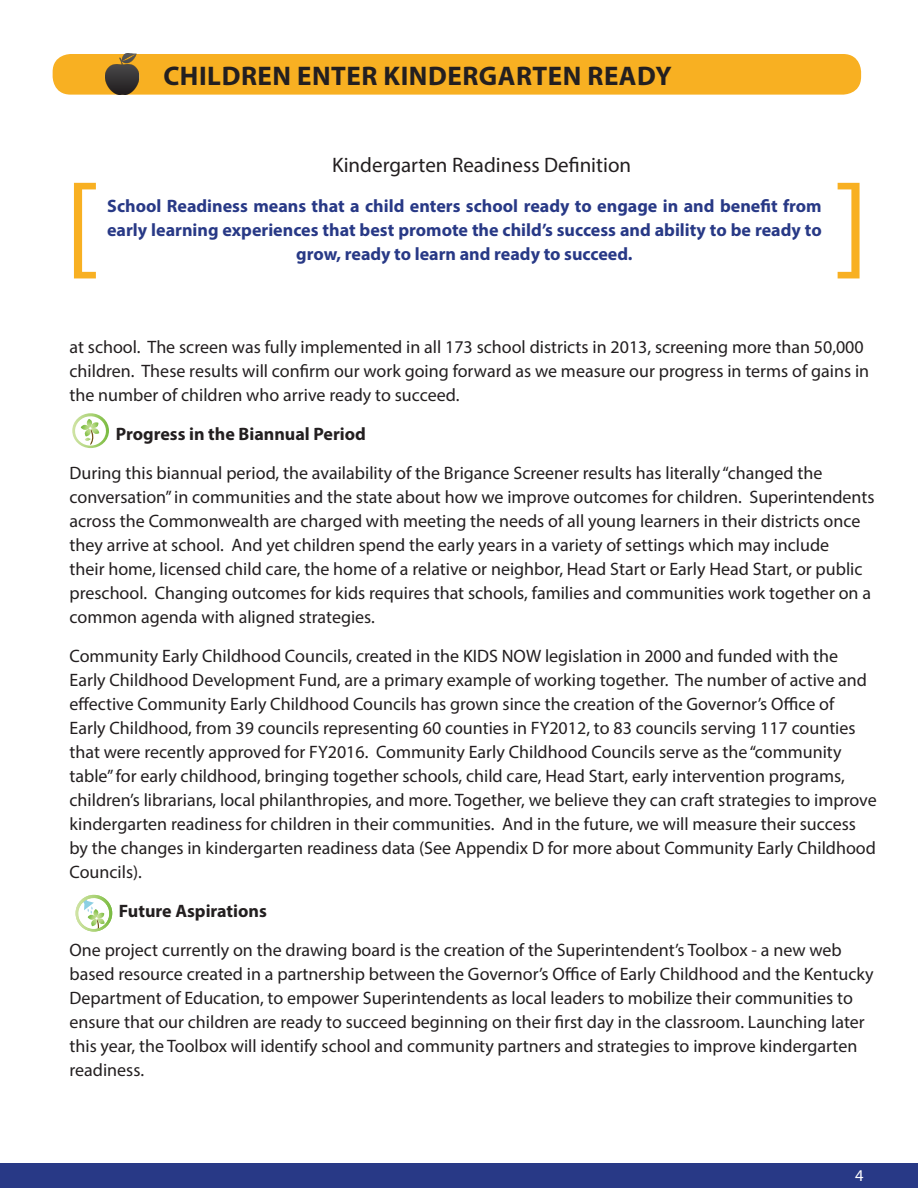
<style>
.page{position:relative;width:918px;height:1188px;background:#fff}
.page>*{position:absolute;margin:0;border:0;box-sizing:border-box;transform-origin:0 0}
.t1{font:120px "Myriad Pro";color:#f8b022}
.t2{font:700 27px "Myriad Pro";letter-spacing:.02em;color:#231f20}
.t3{font:21px "Myriad Pro";color:#231f20}
.t4{font:18px/24px "Myriad Pro";color:#231f20}
.t5{font:700 18px/24px "Myriad Pro";color:#283986}
.t6{font:700 18px "Myriad Pro";color:#231f20}
.t7{font:16.5px "Myriad Pro";color:#fff}
</style>
<div class="page">
<div style="left:0;top:1163px;width:918px;height:25px;background:#283986"></div>
<div style="left:53px;top:54px;width:808px;height:41px;background:#f8b022;border-radius:18px"></div>
<img style="left:102px;top:54px;width:40px;height:41px">
<svg style="left:72px;top:413px;width:37px;height:35px"></svg>
<svg style="left:76px;top:895px;width:36px;height:37px"></svg>
<p class="t2" style="left:163px;top:58px;width:510px">CHILDREN ENTER KINDERGARTEN READY</p>
<p class="t1" style="left:64px;top:151px;width:36px">[</p>
<p class="t3" style="left:332px;top:152px;width:301px">Kindergarten Readiness Definition</p>
<p class="t5" style="left:107px;top:194px;width:716px">School Readiness means that a child enters school ready to engage in and benefit from early learning experiences that best promote the child’s success and ability to be ready to</p>
<p class="t5" style="left:296px;top:242px;width:338px">grow, ready to learn and ready to succeed.</p>
<p class="t4" style="left:70px;top:335px;width:801px">at school. The screen was fully implemented in all 173 school districts in 2013, screening more than 50,000 children. These results will confirm our work going forward as we measure our progress in terms of gains in the number of children who arrive ready to succeed.</p>
<p class="t6" style="left:116px;top:422px;width:252px">Progress in the Biannual Period</p>
<p class="t4" style="left:70px;top:461px;width:807px">During this biannual period, the availability of the Brigance Screener results has literally “changed the conversation” in communities and the state about how we improve outcomes for children. Superintendents across the Commonwealth are charged with meeting the needs of all young learners in their districts once they arrive at school. And yet children spend the early years in a variety of settings which may include<br>their home, licensed child care, the home of a relative or neighbor, Head Start or Early Head Start, or public preschool. Changing outcomes for kids requires that schools, families and communities work together on a common agenda with aligned strategies.</p>
<p class="t4" style="left:70px;top:644px;width:809px">Community Early Childhood Councils, created in the KIDS NOW legislation in 2000 and funded with the Early Childhood Development Fund, are a primary example of working together. The number of active and effective Community Early Childhood Councils has grown since the creation of the Governor’s Office of<br>Early Childhood, from 39 councils representing 60 counties in FY2012, to 83 councils serving 117 counties that were recently approved for FY2016. Community Early Childhood Councils serve as the “community table” for early childhood, bringing together schools, child care, Head Start, early intervention programs, children’s librarians, local philanthropies, and more. Together, we believe they can craft strategies to improve kindergarten readiness for children in their communities. And in the future, we will measure their success by the changes in kindergarten readiness data (See Appendix D for more about Community Early Childhood Councils).</p>
<p class="t6" style="left:119px;top:899px;width:149px">Future Aspirations</p>
<p class="t4" style="left:70px;top:938px;width:806px">One project currently on the drawing board is the creation of the Superintendent’s Toolbox - a new web based resource created in a partnership between the Governor’s Office of Early Childhood and the Kentucky Department of Education, to empower Superintendents as local leaders to mobilize their communities to ensure that our children are ready to succeed beginning on their first day in the classroom. Launching later this year, the Toolbox will identify school and community partners and strategies to improve kindergarten readiness.</p>
<p class="t7" style="left:855px;top:1165px;width:10px">4</p>
</div>
